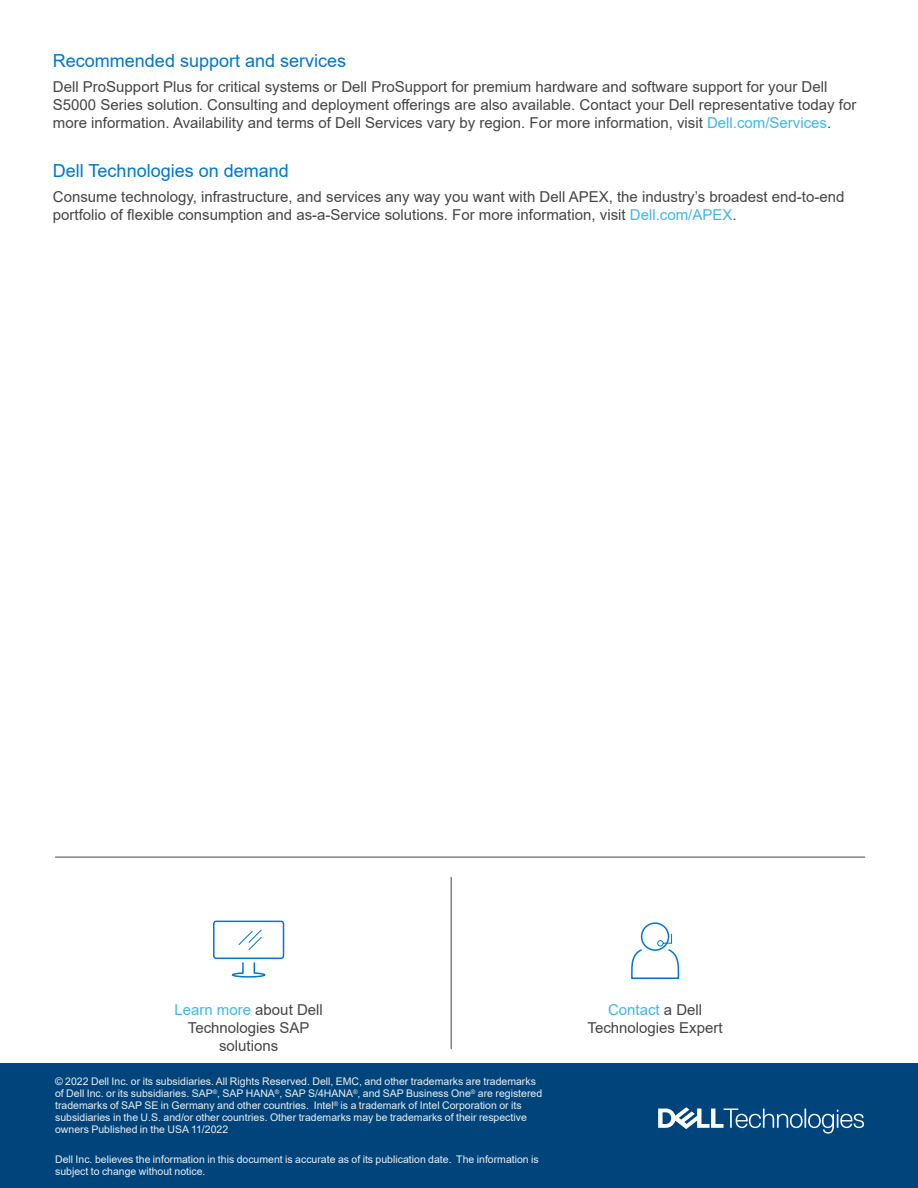
<style>
.page{position:relative;width:918px;height:1188px;background:#fff}
.page>*{position:absolute;margin:0;border:0;box-sizing:border-box;transform-origin:0 0}
.t1{font:18px "Arial";color:#0076ce}
.t2{font:15px/18px "Arial";color:#444;text-align:center}
.t3{font:10.5px/12px "Arial";color:#eee}
.s1{color:#41b6e6}
</style>
<div class="page">
<div style="left:641px;top:922px;width:28px;height:29px;border:2px solid #0076ce;border-radius:50%"></div>
<svg style="left:631px;top:933px;width:49px;height:46px"></svg>
<hr style="left:451px;top:877px;width:1px;height:172px;background:#444">
<div style="left:213px;top:921px;width:71px;height:38px;border:2px solid #0076ce;border-radius:2px"></div>
<svg style="left:238px;top:929px;width:24px;height:22px"></svg>
<svg style="left:231px;top:962px;width:35px;height:16px"></svg>
<hr style="left:55px;top:857px;width:810px;height:1px;background:#444">
<div style="left:0;top:1064px;width:918px;height:124px;background:#00447c"></div>
<svg style="left:658px;top:1107px;width:206px;height:27px"></svg>
<p class="t1" style="left:53px;top:48px;width:295px">Recommended support and services</p>
<p class="t2" style="left:53px;top:77px;width:805px;text-align:left">Dell ProSupport Plus for critical systems or Dell ProSupport for premium hardware and software support for your Dell<br>S5000 Series solution. Consulting and deployment offerings are also available. Contact your Dell representative today for more information. Availability and terms of Dell Services vary by region. For more information, visit <span class="s1">Dell.com/Services</span>.</p>
<p class="t1" style="left:53px;top:159px;width:237px">Dell Technologies on demand</p>
<p class="t2" style="left:53px;top:188px;width:793px;text-align:left">Consume technology, infrastructure, and services any way you want with Dell APEX, the industry’s broadest end-to-end portfolio of flexible consumption and as-a-Service solutions. For more information, visit <span class="s1">Dell.com/APEX</span>.</p>
<p class="t2" style="left:174px;top:1000px;width:150px"><span class="s1">Learn more</span> about Dell<br>Technologies SAP solutions</p>
<p class="t3" style="left:55px;top:1075px;width:489px">© 2022 Dell Inc. or its subsidiaries. All Rights Reserved. Dell, EMC, and other trademarks are trademarks of Dell Inc. or its subsidiaries. SAP<sup>®</sup>, SAP HANA<sup>®</sup>, SAP S/4HANA<sup>®</sup>, and SAP Business One<sup>®</sup> are registered trademarks of SAP SE in Germany and other countries. Intel<sup>®</sup> is a trademark of Intel Corporation or its subsidiaries in the U.S. and/or other countries. Other trademarks may be trademarks of their respective owners Published in the USA 11/2022</p>
<p class="t3" style="left:55px;top:1153px;width:485px">Dell Inc. believes the information in this document is accurate as of its publication date. The information is subject to change without notice.</p>
<p class="t2" style="left:588px;top:1000px;width:137px"><span class="s1">Contact</span> a Dell<br>Technologies Expert</p>
</div>
